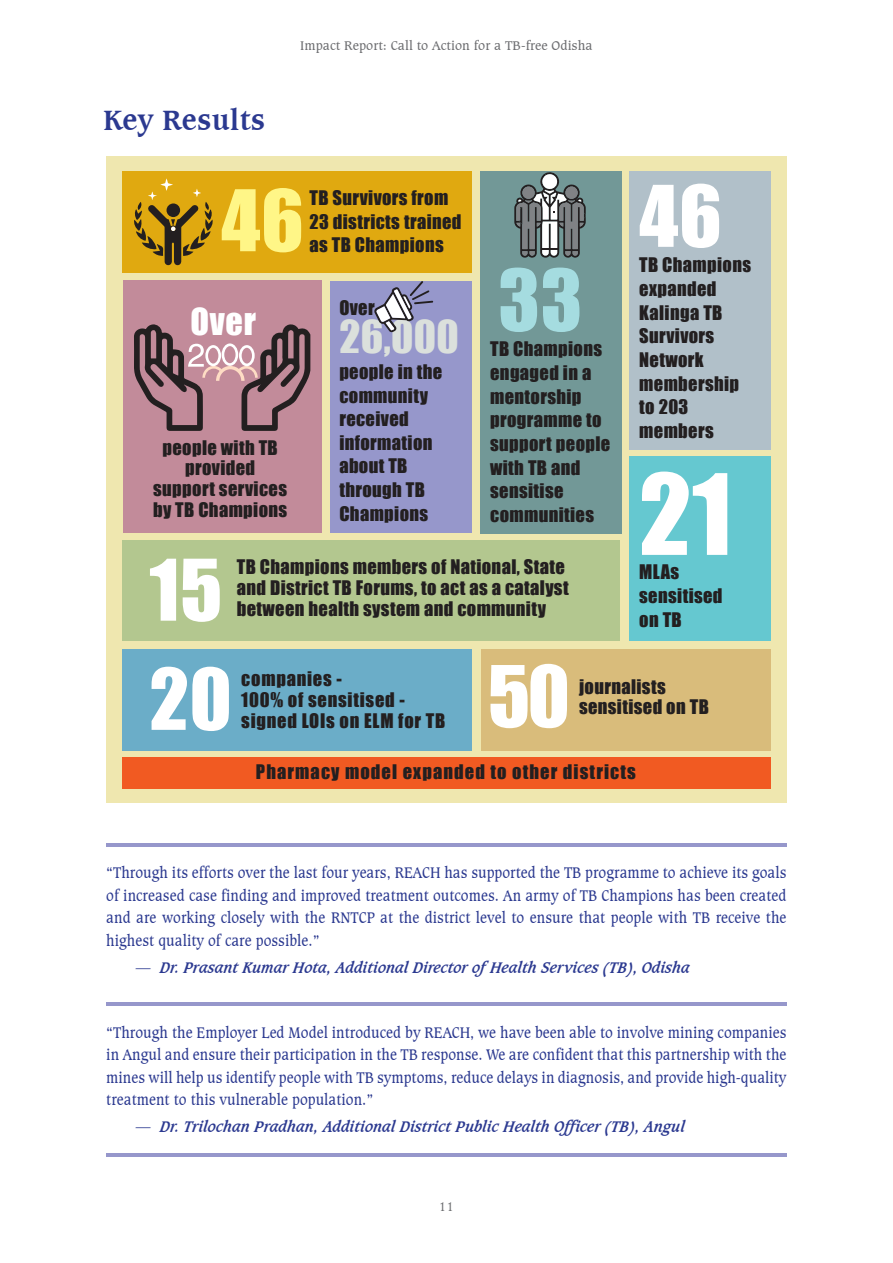
<style>
.page{position:relative;width:893px;height:1263px;background:#fff}
.page>*{position:absolute;margin:0;border:0;box-sizing:border-box;transform-origin:0 0}
.t1{font:103.35px "Impact";color:#fff}
.t2{font:78.45px "Impact";letter-spacing:.01em;color:#fff}
.t3{font:78.45px "Impact";color:#fff687}
.t4{font:78.45px "Impact";color:#a5dce0}
.t5{font:41.7px "Impact";color:#dbe0dc}
.t6{font:34.2px "Impact";color:#fff}
.t7{font:700 30px "Caxton BT";color:#2b3990}
.t8{font:18.45px/23.7px "Impact";letter-spacing:.02em;color:#231f20}
.t9{font:18.45px/20.9px "Impact";letter-spacing:.04em;color:#231f20}
.t10{font:18.45px "Impact";letter-spacing:.06em;color:#231f20}
.t11{font:16.5px/22.5px "Caxton BT";color:#2b3990;text-align:justify;scale:.9 1}
.t12{font:italic 700 16.5px "Caxton BT";color:#2b3990;scale:.9 1}
.t13{font:13.5px "Caxton BT";color:#6d6e71}
</style>
<div class="page">
<div style="left:106px;top:156px;width:681px;height:647px;background:#efe7af"></div>
<div style="left:122px;top:757px;width:649px;height:31px;background:#f15a22"></div>
<div style="left:481px;top:649px;width:290px;height:101px;background:#d9bc7b"></div>
<div style="left:122px;top:171px;width:350px;height:101px;background:#e0a910"></div>
<div style="left:122px;top:649px;width:350px;height:101px;background:#6badc8"></div>
<div style="left:122px;top:540px;width:498px;height:100px;background:#b3c78f"></div>
<svg style="left:134px;top:178px;width:79px;height:87px"></svg>
<div style="left:480px;top:171px;width:142px;height:362px;background:#729897"></div>
<svg style="left:514px;top:172px;width:72px;height:86px"></svg>
<div style="left:629px;top:171px;width:142px;height:279px;background:#b1c0c9"></div>
<div style="left:629px;top:456px;width:142px;height:185px;background:#65c8d0"></div>
<div style="left:330px;top:281px;width:142px;height:252px;background:#9697cb"></div>
<div style="left:123px;top:280px;width:199px;height:253px;background:#c28b9a"></div>
<svg style="left:134px;top:324px;width:176px;height:107px"></svg>
<svg style="left:374px;top:281px;width:59px;height:51px"></svg>
<hr style="left:106px;top:1002px;width:680px;height:3px;background:#9697cb">
<hr style="left:106px;top:843px;width:680px;height:3px;background:#9697cb">
<hr style="left:106px;top:1153px;width:680px;height:3px;background:#9697cb">
<h3 class="t7" style="left:103px;top:102px;width:164px">Key Results</h3>
<p class="t13" style="left:300px;top:37px;width:294px">Impact Report: Call to Action for a TB-free Odisha</p>
<h2 class="t3" style="left:221px;top:160px;width:84px">46</h2>
<p class="t8" style="left:309px;top:186px;width:154px">TB Survivors from<br>23 districts trained</p>
<p class="t8" style="left:309px;top:233px;width:136px">as TB Champions</p>
<h3 class="t6" style="left:191px;top:295px;width:67px">Over</h3>
<p class="t8" style="left:153px;top:436px;width:136px;line-height:20.9px;text-align:center">people with TB provided support services by TB Champions</p>
<p class="t8" style="left:339px;top:296px;width:37px">Over</p>
<h3 class="t5" style="left:339px;top:304px;width:121px">26,000</h3>
<p class="t8" style="left:339px;top:359px;width:104px">people in the community received information about TB through TB<br>Champions</p>
<h2 class="t4" style="left:498px;top:239px;width:85px">33</h2>
<p class="t8" style="left:490px;top:337px;width:122px">TB Champions engaged in a mentorship programme to support people with TB and sensitise communities</p>
<h2 class="t2" style="left:149px;top:529px;width:74px">15</h2>
<p class="t8" style="left:237px;top:556px;width:333px;line-height:20.9px">TB Champions members of National, State and District TB Forums, to act as a catalyst between health system and community</p>
<h2 class="t2" style="left:639px;top:155px;width:84px">46</h2>
<p class="t8" style="left:639px;top:253px;width:113px">TB Champions expanded<br>Kalinga TB<br>Survivors<br>Network membership to 203 members</p>
<h1 class="t1" style="left:639px;top:434px;width:94px">21</h1>
<p class="t8" style="left:639px;top:560px;width:85px">MLAs sensitised on TB</p>
<h2 class="t2" style="left:149px;top:638px;width:84px">20</h2>
<h2 class="t2" style="left:488px;top:635px;width:83px">50</h2>
<p class="t9" style="left:241px;top:668px;width:206px">companies -<br>100% of sensitised - signed LOIs on ELM for TB</p>
<p class="t8" style="left:579px;top:675px;width:131px;line-height:20.9px">journalists sensitised on TB</p>
<p class="t10" style="left:256px;top:758px;width:381px">Pharmacy model expanded to other districts</p>
<p class="t11" style="left:106px;top:861px;width:757px">“Through its efforts over the last four years, REACH has supported the TB programme to achieve its goals of increased case finding and improved treatment outcomes. An army of TB Champions has been created and are working closely with the RNTCP at the district level to ensure that people with TB receive the highest quality of care possible.”</p>
<p class="t12" style="left:136px;top:957px;width:617px">— Dr. Prasant Kumar Hota, Additional Director ofHealth Services (TB), Odisha</p>
<p class="t11" style="left:106px;top:1020px;width:757px">“Through the Employer Led Model introduced by REACH, we have been able to involve mining companies in Angul and ensure their participation in the TB response. We are confident that this partnership with the mines will help us identify people with TB symptoms, reduce delays in diagnosis, and provide high-quality treatment to this vulnerable population.”</p>
<p class="t12" style="left:136px;top:1116px;width:612px">— Dr. Trilochan Pradhan, Additional District Public Health Officer (TB), Angul</p>
<p class="t13" style="left:439px;top:1198px;width:17px">11</p>
</div>
